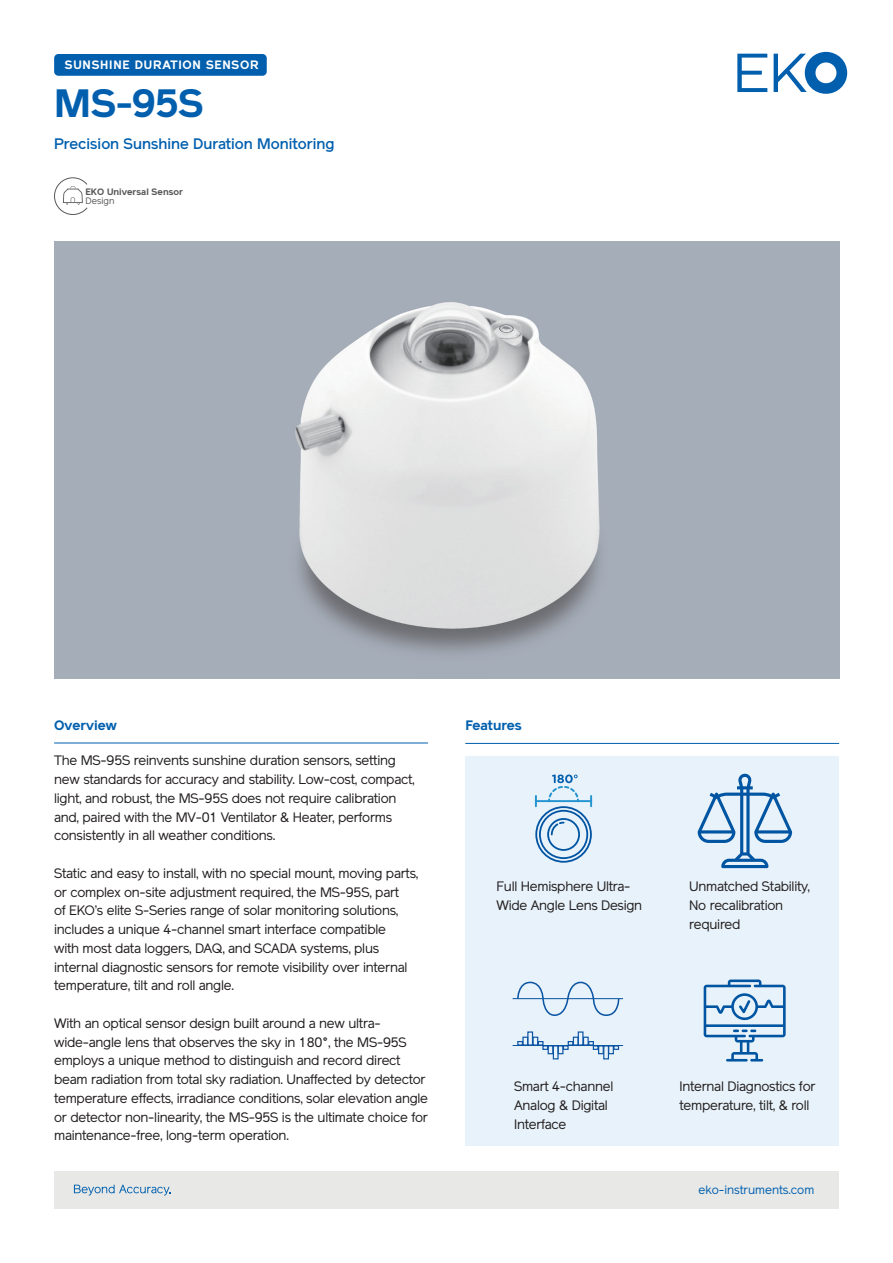
<style>
.page{position:relative;width:893px;height:1263px;background:#fff}
.page>*{position:absolute;margin:0;border:0;box-sizing:border-box;transform-origin:0 0}
.Text_8{font:700 39px "Reader";color:#015fae}
.Text_8-2{font:500 15px "Reader";color:#015fae}
._04_running_text{font:13.5px/18.8px "Reader";letter-spacing:-.015em;color:#231f20}
.Text_10{font:700 13.5px "Reader";color:#015fae}
.t1{font:700 12px "Reader";letter-spacing:.065em;color:#fff}
.t2{font:12px "Reader";color:#015fae}
.t3{font:700 9.15px "Reader";color:#57585a}
.t4{font:9.15px "Reader";color:#57585a}
</style>
<div class="page">
<div style="left:465px;top:756px;width:374px;height:389px;background:#e8f2fa"></div>
<svg style="left:737px;top:54px;width:30px;height:38px"></svg>
<svg style="left:774px;top:52px;width:73px;height:42px"></svg>
<div style="left:54px;top:1171px;width:785px;height:38px;background:#e8e9e7"></div>
<svg style="left:74px;top:1185px;width:97px;height:10px"></svg>
<img style="left:54px;top:241px;width:785px;height:437px">
<hr style="left:54px;top:743px;width:374px;height:1px;background:#015fae">
<hr style="left:465px;top:743px;width:374px;height:1px;background:#015fae">
<hr style="left:513px;top:998px;width:110px;height:1px;background:#0c55a3">
<svg style="left:516px;top:981px;width:104px;height:35px"></svg>
<hr style="left:513px;top:1045px;width:110px;height:1px;background:#0c55a3">
<svg style="left:517px;top:1041px;width:5px;height:4px"></svg>
<div style="left:522px;top:1037px;width:6px;height:8px;border:1px solid #0c55a3"></div>
<div style="left:527px;top:1031px;width:6px;height:14px;border:1px solid #0c55a3"></div>
<div style="left:532px;top:1037px;width:6px;height:8px;border:1px solid #0c55a3"></div>
<div style="left:573px;top:1037px;width:6px;height:8px;border:1px solid #0c55a3"></div>
<div style="left:578px;top:1031px;width:5px;height:14px;border:1px solid #0c55a3"></div>
<div style="left:583px;top:1037px;width:6px;height:8px;border:1px solid #0c55a3"></div>
<svg style="left:563px;top:1041px;width:10px;height:9px"></svg>
<div style="left:558px;top:1045px;width:5px;height:9px;border:1px solid #0c55a3"></div>
<div style="left:553px;top:1045px;width:6px;height:14px;border:1px solid #0c55a3"></div>
<div style="left:548px;top:1045px;width:5px;height:9px;border:1px solid #0c55a3"></div>
<svg style="left:538px;top:1041px;width:10px;height:9px"></svg>
<svg style="left:614px;top:1046px;width:5px;height:4px"></svg>
<div style="left:608px;top:1045px;width:6px;height:9px;border:1px solid #0c55a3"></div>
<div style="left:603px;top:1045px;width:6px;height:14px;border:1px solid #0c55a3"></div>
<div style="left:598px;top:1045px;width:6px;height:9px;border:1px solid #0c55a3"></div>
<svg style="left:588px;top:1041px;width:11px;height:9px"></svg>
<svg style="left:704px;top:979px;width:82px;height:82px"></svg>
<div style="left:54px;top:54px;width:213px;height:22px;background:#015fae;border-radius:4px"></div>
<svg style="left:54px;top:177px;width:34px;height:38px"></svg>
<svg style="left:698px;top:773px;width:94px;height:95px"></svg>
<svg style="left:535px;top:774px;width:57px;height:89px"></svg>
<p class="t1" style="left:65px;top:58px;width:195px">SUNSHINE DURATION SENSOR</p>
<p class="Text_8" style="left:54px;top:80px;width:151px">MS-95S</p>
<p class="Text_8-2" style="left:54px;top:135px;width:282px">Precision Sunshine Duration Monitoring</p>
<p class="t3" style="left:86px;top:187px;width:99px">EKO Universal Sensor</p>
<p class="t4" style="left:86px;top:195px;width:30px">Design</p>
<p class="Text_10" style="left:54px;top:717px;width:64px">Overview</p>
<p class="Text_10" style="left:465px;top:717px;width:58px">Features</p>
<p class="_04_running_text" style="left:54px;top:751px;width:362px">The MS-95S reinvents sunshine duration sensors, setting new standards for accuracy and stability. Low-cost, compact, light, and robust, the MS-95S does not require calibration and, paired with the MV-01 Ventilator &amp; Heater, performs consistently in all weather conditions.</p>
<p class="_04_running_text" style="left:54px;top:864px;width:366px">Static and easy to install, with no special mount, moving parts, or complex on-site adjustment required, the MS-95S, part<br>of EKO’s elite S-Series range of solar monitoring solutions, includes a unique 4-channel smart interface compatible<br>with most data loggers, DAQ, and SCADA systems, plus internal diagnostic sensors for remote visibility over internal temperature, tilt and roll angle.</p>
<p class="_04_running_text" style="left:54px;top:1014px;width:375px">With an optical sensor design built around a new ultra&shy;wide-angle lens that observes the sky in 180°, the MS-95S employs a unique method to distinguish and record direct beam radiation from total sky radiation. Unaffected by detector temperature effects, irradiance conditions, solar elevation angle or detector non-linearity, the MS-95S is the ultimate choice for maintenance-free, long-term operation.</p>
<p class="_04_running_text" style="left:497px;top:877px;width:147px">Full Hemisphere Ultra-<br>Wide Angle Lens Design</p>
<p class="_04_running_text" style="left:514px;top:1077px;width:101px">Smart 4-channel<br>Analog &amp; Digital<br>Interface</p>
<p class="_04_running_text" style="left:689px;top:877px;width:123px">Unmatched Stability,<br>No recalibration required</p>
<p class="_04_running_text" style="left:679px;top:1077px;width:137px">Internal Diagnostics for temperature, tilt, &amp; roll</p>
<p class="t2" style="left:698px;top:1183px;width:117px">eko-instruments.com</p>
</div>
